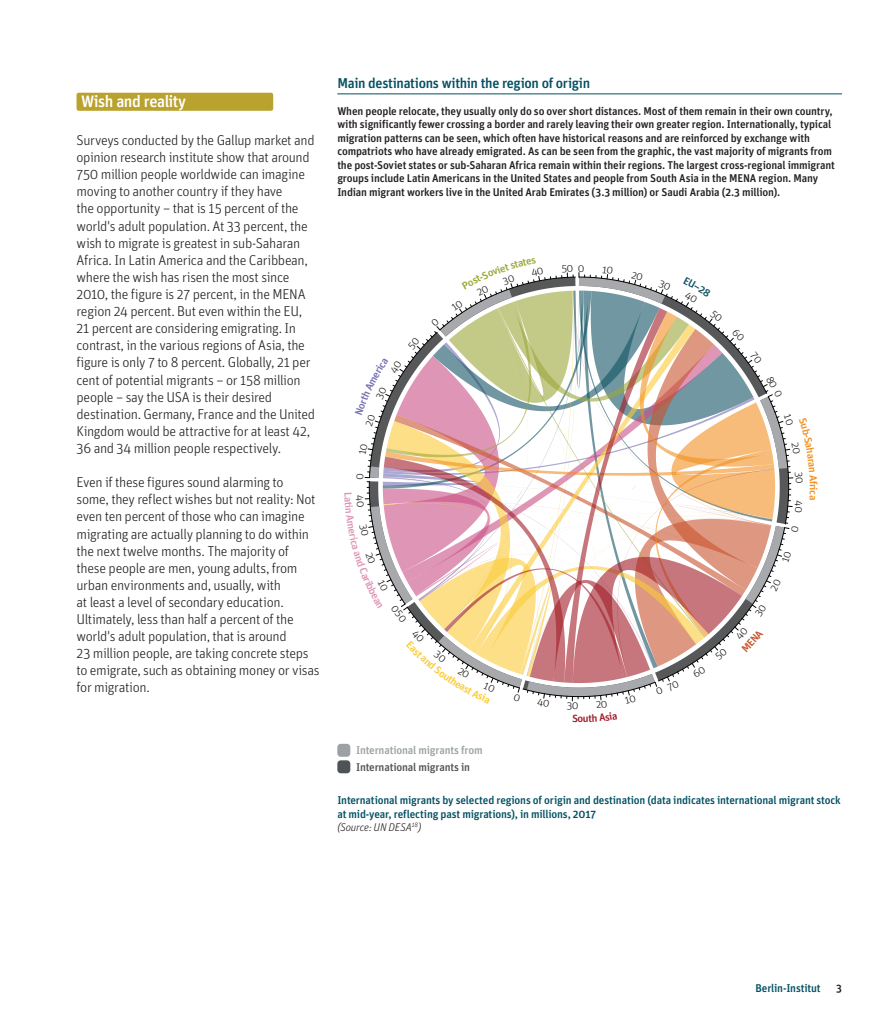
<style>
.page{position:relative;width:893px;height:1021px;background:#fff}
.page>*{position:absolute;margin:0;border:0;box-sizing:border-box;transform-origin:0 0}
.t1{font:500 16.5px "Unit OT";letter-spacing:-.035em;color:#fff}
.t2{font:300 14.25px/17.1px "Unit OT";letter-spacing:-.025em;color:#231f20}
.t3{font:500 14.25px "Unit OT";letter-spacing:-.025em;color:#025062}
.t4{font:500 11.25px/13.5px "Unit OT";letter-spacing:-.015em;color:#231f20}
.t5{font:500 11.25px/13.5px "Unit OT";letter-spacing:-.015em;color:#025062}
.t6{font:500 11.25px "Unit OT";letter-spacing:-.015em;color:#9ba1a4}
.t7{font:500 11.25px "Unit OT";letter-spacing:-.015em;color:#505356}
.t8{font:300 10.5px "Unit OT";color:#1d1a1c;scale:1.08 1}
.t9{font:500 10.5px "Unit OT";color:#f29020;scale:1.08 1}
.t10{font:500 10.5px "Unit OT";color:#a01c26;scale:1.08 1}
.s1{font-weight:300;font-style:italic;color:#231f20}
</style>
<div class="page">
<div style="left:77px;top:93px;width:196px;height:18px;background:#b9a22d;border-radius:2px"></div>
<hr style="left:337px;top:94px;width:505px;height:1px;background:#025062">
<div style="left:337px;top:760px;width:13px;height:13px;background:#505356;border-radius:3px"></div>
<div style="left:337px;top:743px;width:13px;height:13px;background:#9ba1a4;border-radius:3px"></div>
<svg style="left:364px;top:272px;width:430px;height:430px"></svg>
<p class="t1" style="left:81px;top:91px;width:107px">Wish and reality</p>
<p class="t2" style="left:77px;top:132px;width:240px">Surveys conducted by the Gallup market and opinion research institute show that around 750 million people worldwide can imagine moving to another country if they have<br>the opportunity – that is 15 percent of the world's adult population. At 33 percent, the wish to migrate is greatest in sub-Saharan Africa. In Latin America and the Caribbean, where the wish has risen the most since 2010, the figure is 27 percent, in the MENA region 24 percent. But even within the EU, 21 percent are considering emigrating. In contrast, in the various regions of Asia, the figure is only 7 to 8 percent. Globally, 21 per cent of potential migrants – or 158 million people – say the USA is their desired destination. Germany, France and the United Kingdom would be attractive for at least 42, 36 and 34 million people respectively.</p>
<p class="t2" style="left:77px;top:474px;width:245px">Even if these figures sound alarming to<br>some, they reflect wishes but not reality: Not even ten percent of those who can imagine migrating are actually planning to do within the next twelve months. The majority of these people are men, young adults, from urban environments and, usually, with<br>at least a level of secondary education.<br>Ultimately, less than half a percent of the world's adult population, that is around<br>23 million people, are taking concrete steps to emigrate, such as obtaining money or visas for migration.</p>
<p class="t3" style="left:337px;top:74px;width:254px">Main destinations within the region of origin</p>
<p class="t4" style="left:337px;top:104px;width:499px">When people relocate, they usually only do so over short distances. Most of them remain in their own country, with significantly fewer crossing a border and rarely leaving their own greater region. Internationally, typical migration patterns can be seen, which often have historical reasons and are reinforced by exchange with compatriots who have already emigrated. As can be seen from the graphic, the vast majority of migrants from the post-Soviet states or sub-Saharan Africa remain within their regions. The largest cross-regional immigrant groups include Latin Americans in the United States and people from South Asia in the MENA region. Many Indian migrant workers live in the United Arab Emirates (3.3 million) or Saudi Arabia (2.3 million).</p>
<p class="t8" style="left:578px;top:262px;width:8px">0</p>
<p class="t6" style="left:356px;top:743px;width:128px">International migrants from</p>
<p class="t7" style="left:356px;top:759px;width:116px">International migrants in</p>
<p class="t10" style="left:578px;top:711px;width:7px">o</p>
<p class="t9" style="left:820px;top:487px;width:5px;rotate:90deg">i</p>
<p class="t5" style="left:337px;top:793px;width:505px">International migrants by selected regions of origin and destination (data indicates international migrant stock at mid-year, reflecting past migrations), in millions, 2017<br><span class="s1">(Source: UN DESA</span><sup>18</sup><span class="s1">)</span></p>
<p class="t5" style="left:755px;top:981px;width:67px">Berlin-Institut</p>
<p class="t4" style="left:836px;top:981px;width:7px">3</p>
</div>
